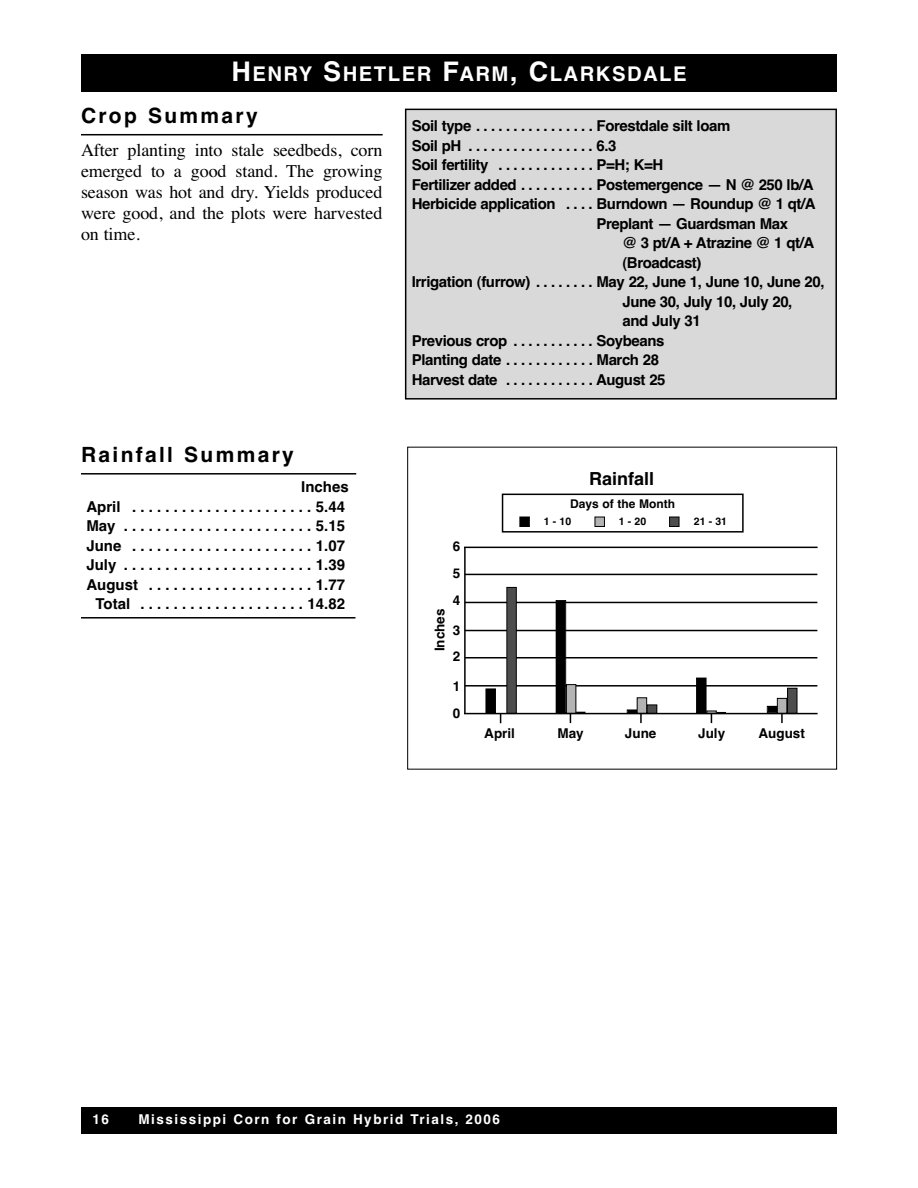
<style>
.page{position:relative;width:918px;height:1188px;background:#fff}
.page>*{position:absolute;margin:0;border:0;box-sizing:border-box;transform-origin:0 0}
.t1{font:700 21px "Helvetica";letter-spacing:.11em;color:#000}
.t2{font:700 20.25px "Helvetica";letter-spacing:.075em;color:#fff}
.t3{font:18px/21px "Times";letter-spacing:-.005em;color:#000;text-align:justify}
.t4{font:700 18px "Helvetica";color:#000}
.t5{font:700 15px "Helvetica";letter-spacing:-.03em;color:#000}
.t6{font:700 15px/19.5px "Helvetica";color:#000;text-align:right}
.t7{font:700 13.5px "Helvetica";letter-spacing:.11em;color:#fff}
.t8{font:700 13.5px/27px "Helvetica";color:#000}
.t9{font:700 12px "Helvetica";color:#000}
.t10{font:700 10.5px "Helvetica";color:#000}
.s1{font-size:27px}
</style>
<div class="page">
<div style="left:81px;top:1107px;width:756px;height:27px;background:#000"></div>
<div style="left:407px;top:447px;width:430px;height:323px;border:1px solid #000"></div>
<hr style="left:81px;top:473px;width:275px;height:2px;background:#000">
<hr style="left:81px;top:617px;width:275px;height:2px;background:#000">
<div style="left:81px;top:54px;width:756px;height:38px;background:#000"></div>
<hr style="left:81px;top:134px;width:302px;height:1px;background:#000">
<div style="left:406px;top:110px;width:429px;height:288px;background:#d9d9d9"></div>
<div style="left:405px;top:109px;width:432px;height:291px;border:2px solid #000"></div>
<hr style="left:464px;top:547px;width:2px;height:167px;background:#000">
<hr style="left:464px;top:713px;width:354px;height:1px;background:#000">
<hr style="left:465px;top:685px;width:352px;height:2px;background:#000">
<hr style="left:465px;top:657px;width:352px;height:1px;background:#000">
<hr style="left:465px;top:630px;width:352px;height:1px;background:#000">
<hr style="left:465px;top:602px;width:352px;height:1px;background:#000">
<hr style="left:465px;top:574px;width:352px;height:1px;background:#000">
<hr style="left:464px;top:547px;width:354px;height:1px;background:#000">
<div style="left:502px;top:494px;width:242px;height:39px;border:2px solid #000"></div>
<div style="left:520px;top:517px;width:9px;height:9px;background:#000"></div>
<div style="left:520px;top:517px;width:10px;height:10px;border:1px solid #000"></div>
<div style="left:627px;top:710px;width:10px;height:4px;border:1px solid #000"></div>
<div style="left:697px;top:678px;width:9px;height:35px;background:#000"></div>
<div style="left:696px;top:678px;width:10px;height:36px;border:1px solid #000"></div>
<div style="left:768px;top:707px;width:8px;height:5px;background:#000"></div>
<div style="left:767px;top:706px;width:10px;height:7px;border:1px solid #000"></div>
<div style="left:557px;top:601px;width:8px;height:112px;background:#000"></div>
<div style="left:556px;top:600px;width:10px;height:114px;border:1px solid #000"></div>
<div style="left:486px;top:689px;width:9px;height:24px;background:#000"></div>
<div style="left:486px;top:689px;width:10px;height:25px;border:1px solid #000"></div>
<div style="left:595px;top:517px;width:9px;height:9px;background:#b3b3b3"></div>
<div style="left:595px;top:517px;width:10px;height:10px;border:1px solid #000"></div>
<div style="left:567px;top:685px;width:9px;height:28px;background:#b3b3b3"></div>
<div style="left:566px;top:684px;width:10px;height:30px;border:1px solid #000"></div>
<div style="left:648px;top:705px;width:8px;height:8px;background:#4d4d4d"></div>
<div style="left:647px;top:705px;width:10px;height:9px;border:1px solid #000"></div>
<div style="left:670px;top:517px;width:9px;height:9px;background:#4d4d4d"></div>
<div style="left:669px;top:517px;width:10px;height:10px;border:1px solid #000"></div>
<div style="left:638px;top:698px;width:8px;height:15px;background:#b3b3b3"></div>
<div style="left:637px;top:697px;width:10px;height:17px;border:1px solid #000"></div>
<div style="left:788px;top:689px;width:9px;height:24px;background:#4d4d4d"></div>
<div style="left:787px;top:688px;width:10px;height:26px;border:1px solid #000"></div>
<div style="left:778px;top:699px;width:8px;height:14px;background:#b3b3b3"></div>
<div style="left:777px;top:698px;width:10px;height:16px;border:1px solid #000"></div>
<div style="left:507px;top:588px;width:9px;height:125px;background:#4d4d4d"></div>
<div style="left:506px;top:587px;width:11px;height:127px;border:1px solid #000"></div>
<svg style="left:628px;top:710px;width:14px;height:13px"></svg>
<svg style="left:781px;top:714px;width:2px;height:9px"></svg>
<svg style="left:570px;top:712px;width:15px;height:11px"></svg>
<svg style="left:706px;top:711px;width:20px;height:12px"></svg>
<h2 class="t2" style="left:231px;top:67px;width:457px"><span class="s1">H</span>ENRY <span class="s1">S</span>HETLER <span class="s1">F</span>ARM<span class="s1">, C</span>LARKSDALE</h2>
<h1 class="t1" style="left:81px;top:108px;width:178px">Crop Summary</h1>
<p class="t3" style="left:81px;top:141px;width:303px">After planting into stale seedbeds, corn emerged to a good stand. The growing season was hot and dry. Yields produced were good, and the plots were harvested on time.</p>
<h1 class="t1" style="left:81px;top:447px;width:214px">Rainfall Summary</h1>
<p class="t6" style="left:86px;top:479px;width:264px">Inches<br>April . . . . . . . . . . . . . . . . . . . . . . 5.44<br>May . . . . . . . . . . . . . . . . . . . . . . . 5.15<br>June . . . . . . . . . . . . . . . . . . . . . . 1.07<br>July . . . . . . . . . . . . . . . . . . . . . . . 1.39<br>August . . . . . . . . . . . . . . . . . . . . 1.77<br>Total . . . . . . . . . . . . . . . . . . . . 14.82</p>
<p class="t5" style="left:412px;top:120px;width:320px">Soil type . . . . . . . . . . . . . . . . Forestdale silt loam</p>
<p class="t5" style="left:412px;top:140px;width:206px">Soil pH . . . . . . . . . . . . . . . . . 6.3</p>
<p class="t5" style="left:412px;top:159px;width:253px">Soil fertility . . . . . . . . . . . . . P=H; K=H</p>
<p class="t5" style="left:412px;top:179px;width:403px">Fertilizer added . . . . . . . . . . Postemergence — N @ 250 lb/A</p>
<p class="t5" style="left:412px;top:198px;width:405px">Herbicide application . . . . Burndown — Roundup @ 1 qt/A</p>
<p class="t5" style="left:597px;top:218px;width:193px">Preplant — Guardsman Max</p>
<p class="t5" style="left:622px;top:237px;width:193px">@ 3 pt/A + Atrazine @ 1 qt/A</p>
<p class="t5" style="left:622px;top:257px;width:81px">(Broadcast)</p>
<p class="t5" style="left:412px;top:276px;width:414px">Irrigation (furrow) . . . . . . . . May 22, June 1, June 10, June 20,</p>
<p class="t5" style="left:622px;top:296px;width:172px">June 30, July 10, July 20,</p>
<p class="t5" style="left:622px;top:315px;width:80px">and July 31</p>
<p class="t5" style="left:412px;top:335px;width:254px">Previous crop . . . . . . . . . . . Soybeans</p>
<p class="t5" style="left:412px;top:354px;width:249px">Planting date . . . . . . . . . . . . March 28</p>
<p class="t5" style="left:412px;top:374px;width:255px">Harvest date . . . . . . . . . . . . August 25</p>
<p class="t4" style="left:589px;top:472px;width:66px">Rainfall</p>
<p class="t9" style="left:570px;top:500px;width:106px">Days of the Month</p>
<p class="t8" style="left:428px;top:651px;width:44px;rotate:-90deg">Inches</p>
<p class="t8" style="left:453px;top:534px;width:9px;text-align:justify">6<br>5<br>4</p>
<p class="t8" style="left:453px;top:619px;width:9px;line-height:25.5px">3<br>2</p>
<p class="t8" style="left:453px;top:674px;width:9px">1<br>0</p>
<p class="t10" style="left:544px;top:517px;width:29px">1 - 10</p>
<p class="t10" style="left:619px;top:517px;width:29px">1 - 20</p>
<p class="t10" style="left:694px;top:517px;width:35px">21 - 31</p>
<p class="t8" style="left:484px;top:721px;width:32px">April</p>
<p class="t8" style="left:558px;top:721px;width:28px">May</p>
<p class="t8" style="left:625px;top:721px;width:33px">June</p>
<p class="t8" style="left:698px;top:721px;width:29px">July</p>
<p class="t8" style="left:758px;top:721px;width:48px">August</p>
<p class="t7" style="left:92px;top:1114px;width:18px">16</p>
<p class="t7" style="left:139px;top:1114px;width:363px">Mississippi Corn for Grain Hybrid Trials, 2006</p>
</div>
